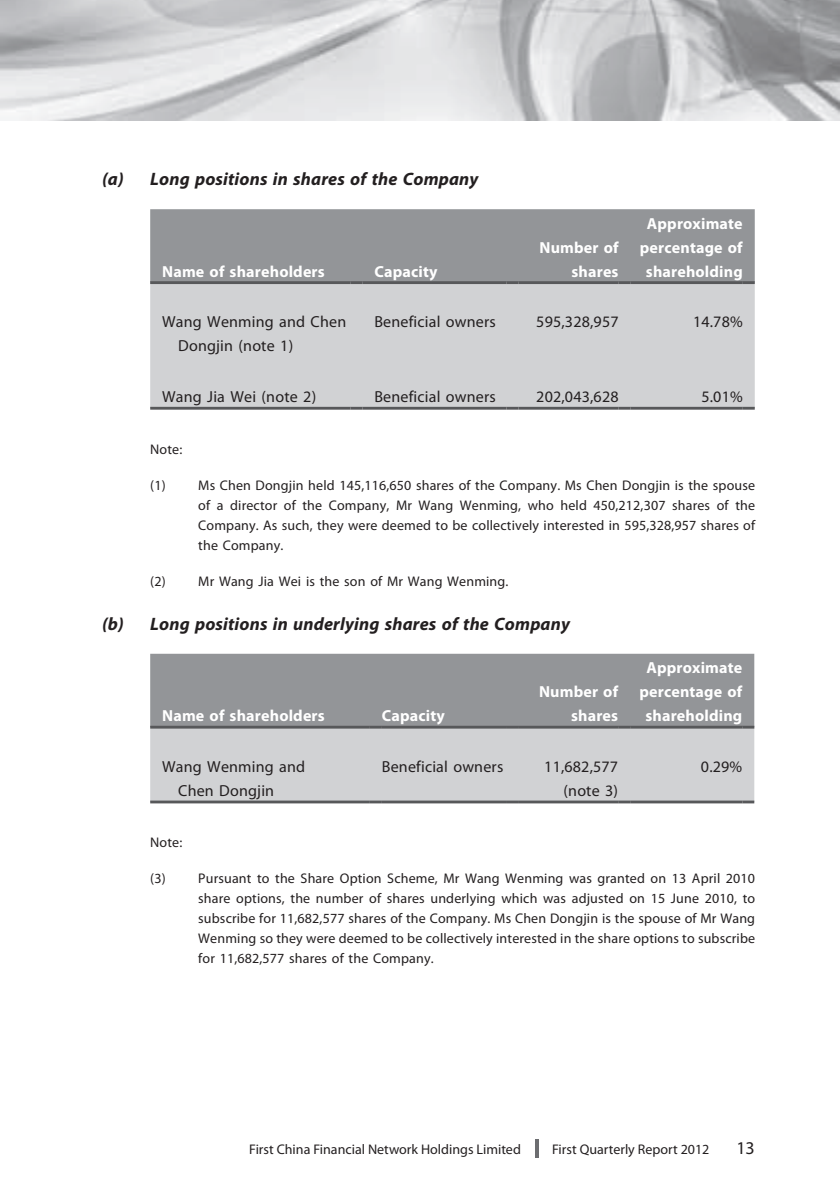
<style>
.page{position:relative;width:840px;height:1191px;background:#fff}
.page>*{position:absolute;margin:0;border:0;box-sizing:border-box;transform-origin:0 0}
.t1{font:italic 700 18px "Myriad Pro";letter-spacing:.01em;color:#231f20}
.t2{font:18px "Myriad Pro";color:#231f20}
.t3{font:16px/24px "Myriad Pro";letter-spacing:.01em;color:#231f20}
.t4{font:700 16px/24px "Myriad Pro";letter-spacing:.01em;color:#fff;text-align:right}
.t5{font:14px/20px "Myriad Pro";letter-spacing:.01em;color:#231f20;text-align:justify}
</style>
<div class="page">
<img style="left:0;top:0;width:839px;height:120px">
<svg style="left:535px;top:1139px;width:3px;height:18px"></svg>
<div style="left:150px;top:209px;width:604px;height:72px;background:#939598"></div>
<div style="left:150px;top:284px;width:604px;height:123px;background:#d1d2d4"></div>
<hr style="left:150px;top:281px;width:200px;height:3px;background:#57585a">
<svg style="left:350px;top:281px;width:12px;height:3px"></svg>
<hr style="left:362px;top:281px;width:144px;height:3px;background:#57585a">
<svg style="left:506px;top:281px;width:12px;height:3px"></svg>
<hr style="left:518px;top:281px;width:100px;height:3px;background:#57585a">
<svg style="left:618px;top:281px;width:12px;height:3px"></svg>
<hr style="left:630px;top:281px;width:112px;height:3px;background:#57585a">
<svg style="left:742px;top:281px;width:12px;height:3px"></svg>
<hr style="left:150px;top:407px;width:200px;height:3px;background:#57585a">
<svg style="left:350px;top:407px;width:12px;height:3px"></svg>
<hr style="left:362px;top:407px;width:144px;height:3px;background:#57585a">
<svg style="left:506px;top:407px;width:12px;height:3px"></svg>
<hr style="left:518px;top:407px;width:100px;height:3px;background:#57585a">
<svg style="left:618px;top:407px;width:12px;height:3px"></svg>
<hr style="left:630px;top:407px;width:112px;height:3px;background:#57585a">
<svg style="left:742px;top:407px;width:12px;height:3px"></svg>
<div style="left:150px;top:654px;width:603px;height:71px;background:#939598"></div>
<div style="left:150px;top:728px;width:603px;height:72px;background:#d1d2d4"></div>
<hr style="left:150px;top:800px;width:219px;height:3px;background:#57585a">
<svg style="left:369px;top:800px;width:12px;height:3px"></svg>
<hr style="left:381px;top:800px;width:124px;height:3px;background:#57585a">
<svg style="left:505px;top:800px;width:12px;height:3px"></svg>
<hr style="left:517px;top:800px;width:100px;height:3px;background:#57585a">
<svg style="left:617px;top:800px;width:12px;height:3px"></svg>
<hr style="left:629px;top:800px;width:112px;height:3px;background:#57585a">
<svg style="left:741px;top:800px;width:12px;height:3px"></svg>
<hr style="left:150px;top:725px;width:219px;height:3px;background:#57585a">
<svg style="left:369px;top:725px;width:12px;height:3px"></svg>
<hr style="left:381px;top:725px;width:124px;height:3px;background:#57585a">
<svg style="left:505px;top:725px;width:12px;height:3px"></svg>
<hr style="left:517px;top:725px;width:100px;height:3px;background:#57585a">
<svg style="left:617px;top:725px;width:12px;height:3px"></svg>
<hr style="left:629px;top:725px;width:112px;height:3px;background:#57585a">
<svg style="left:741px;top:725px;width:12px;height:3px"></svg>
<p class="t1" style="left:102px;top:167px;width:377px">(a) Long positions in shares of the Company</p>
<p class="t4" style="left:162px;top:259px;width:164px">Name of shareholders</p>
<p class="t4" style="left:374px;top:259px;width:64px">Capacity</p>
<p class="t4" style="left:539px;top:235px;width:81px">Number of shares</p>
<p class="t4" style="left:639px;top:211px;width:104px;text-align:center">Approximate percentage of shareholding</p>
<p class="t3" style="left:178px;top:310px;width:169px;text-indent:-16px">Wang Wenming and Chen<br>Dongjin (note 1)</p>
<p class="t3" style="left:374px;top:310px;width:123px">Beneficial owners</p>
<p class="t3" style="left:536px;top:310px;width:84px">595,328,957</p>
<p class="t3" style="left:692px;top:310px;width:51px">14.78%</p>
<p class="t3" style="left:162px;top:384px;width:155px">Wang Jia Wei (note 2)</p>
<p class="t3" style="left:374px;top:384px;width:123px">Beneficial owners</p>
<p class="t3" style="left:536px;top:384px;width:84px">202,043,628</p>
<p class="t3" style="left:701px;top:384px;width:43px">5.01%</p>
<p class="t5" style="left:150px;top:439px;width:34px">Note:</p>
<p class="t5" style="left:198px;top:475px;width:558px;text-indent:-48px">(1) Ms Chen Dongjin held 145,116,650 shares of the Company. Ms Chen Dongjin is the spouse of a director of the Company, Mr Wang Wenming, who held 450,212,307 shares of the Company. As such, they were deemed to be collectively interested in 595,328,957 shares of the Company.</p>
<p class="t5" style="left:150px;top:571px;width:359px">(2) Mr Wang Jia Wei is the son of Mr Wang Wenming.</p>
<p class="t1" style="left:102px;top:612px;width:469px">(b) Long positions in underlying shares of the Company</p>
<p class="t4" style="left:162px;top:703px;width:164px">Name of shareholders</p>
<p class="t4" style="left:381px;top:703px;width:64px">Capacity</p>
<p class="t4" style="left:538px;top:679px;width:81px">Number of shares</p>
<p class="t4" style="left:639px;top:655px;width:104px;text-align:center">Approximate percentage of shareholding</p>
<p class="t3" style="left:178px;top:754px;width:128px;text-indent:-16px">Wang Wenming and<br>Chen Dongjin</p>
<p class="t3" style="left:381px;top:754px;width:123px">Beneficial owners</p>
<p class="t3" style="left:544px;top:754px;width:75px;text-align:right">11,682,577 (note 3)</p>
<p class="t3" style="left:700px;top:754px;width:43px">0.29%</p>
<p class="t5" style="left:150px;top:832px;width:34px">Note:</p>
<p class="t5" style="left:198px;top:868px;width:558px;text-indent:-48px">(3) Pursuant to the Share Option Scheme, Mr Wang Wenming was granted on 13 April 2010 share options, the number of shares underlying which was adjusted on 15 June 2010, to subscribe for 11,682,577 shares of the Company. Ms Chen Dongjin is the spouse of Mr Wang Wenming so they were deemed to be collectively interested in the share options to subscribe for 11,682,577 shares of the Company.</p>
<p class="t5" style="left:249px;top:1139px;width:273px">First China Financial Network Holdings Limited</p>
<p class="t5" style="left:552px;top:1139px;width:159px">First Quarterly Report 2012</p>
<p class="t2" style="left:736px;top:1136px;width:20px">13</p>
</div>
